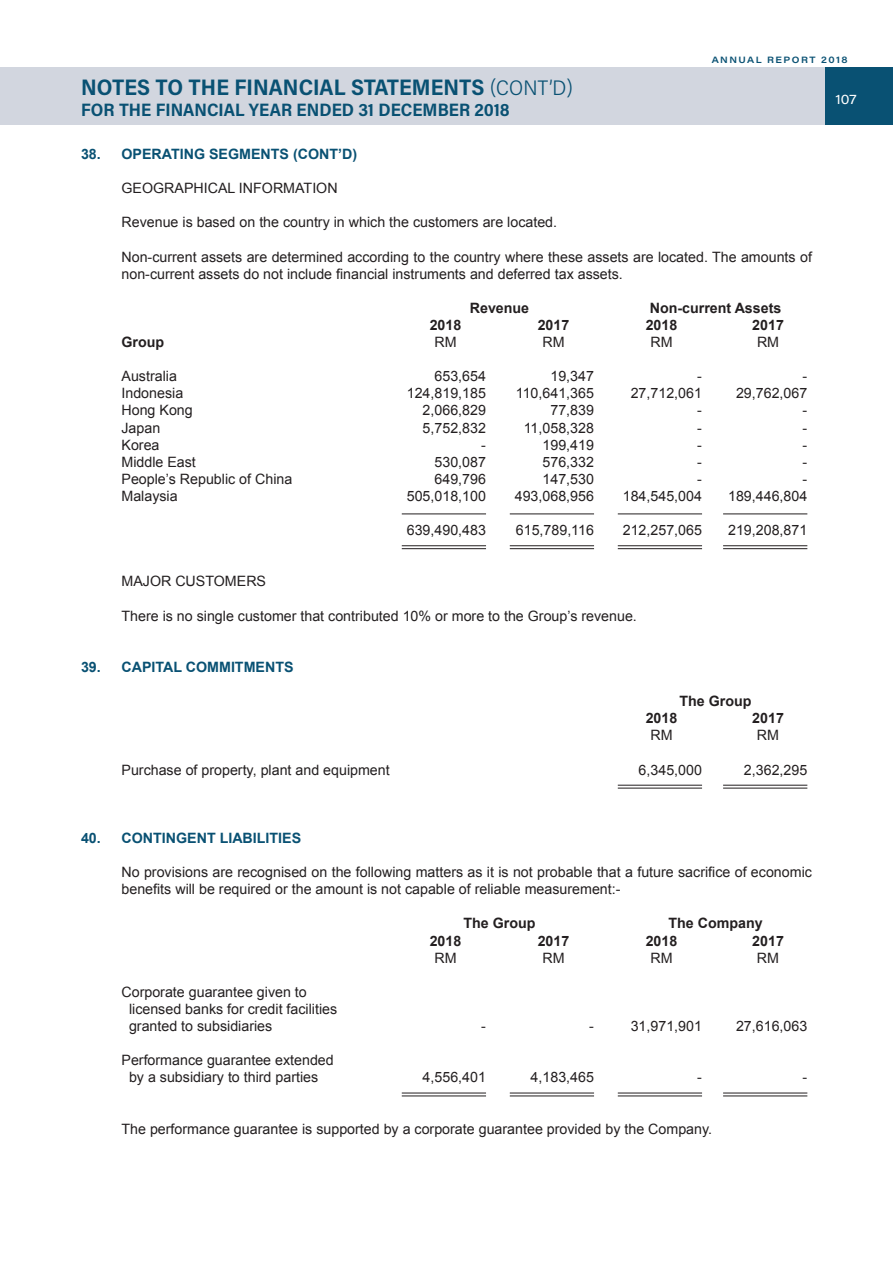
<style>
.page{position:relative;width:893px;height:1263px;background:#fff}
.page>*{position:absolute;margin:0;border:0;box-sizing:border-box;transform-origin:0 0}
.t1{font:700 22.5px "Acumin Pro Semi Cond";color:#095173}
.t2{font:700 18px "Acumin Pro Semi Cond";letter-spacing:.005em;color:#095173}
.t3{font:14.25px/17.1px "Arial";color:#231f20}
.t4{font:700 14.25px "Arial";color:#231f20}
.t5{font:700 14.25px "Arial";color:#095173}
.t6{font:13.5px "Acumin Pro Wide";color:#fff}
.t7{font:600 9px "Acumin Pro Wide";letter-spacing:.165em;color:#095173}
.s1{font-weight:300;font-size:21px}
</style>
<div class="page">
<div style="left:0;top:67px;width:825px;height:58px;background:#d2d6df"></div>
<div style="left:825px;top:67px;width:68px;height:58px;background:#095173"></div>
<hr style="left:402px;top:513px;width:84px;height:1px;background:#231f20">
<hr style="left:510px;top:513px;width:84px;height:1px;background:#231f20">
<hr style="left:618px;top:513px;width:84px;height:1px;background:#231f20">
<hr style="left:723px;top:513px;width:84px;height:1px;background:#231f20">
<hr style="left:402px;top:545px;width:84px;height:1px;background:#231f20">
<hr style="left:402px;top:548px;width:84px;height:1px;background:#231f20">
<hr style="left:510px;top:545px;width:84px;height:1px;background:#231f20">
<hr style="left:510px;top:548px;width:84px;height:1px;background:#231f20">
<hr style="left:618px;top:545px;width:84px;height:1px;background:#231f20">
<hr style="left:618px;top:548px;width:84px;height:1px;background:#231f20">
<hr style="left:723px;top:545px;width:84px;height:1px;background:#231f20">
<hr style="left:723px;top:548px;width:84px;height:1px;background:#231f20">
<hr style="left:618px;top:785px;width:84px;height:1px;background:#231f20">
<hr style="left:618px;top:788px;width:84px;height:1px;background:#231f20">
<hr style="left:723px;top:785px;width:84px;height:1px;background:#231f20">
<hr style="left:723px;top:788px;width:84px;height:1px;background:#231f20">
<hr style="left:402px;top:1093px;width:84px;height:1px;background:#231f20">
<hr style="left:402px;top:1095px;width:84px;height:1px;background:#231f20">
<hr style="left:510px;top:1093px;width:84px;height:1px;background:#231f20">
<hr style="left:510px;top:1095px;width:84px;height:1px;background:#231f20">
<hr style="left:618px;top:1093px;width:84px;height:1px;background:#231f20">
<hr style="left:618px;top:1095px;width:84px;height:1px;background:#231f20">
<hr style="left:723px;top:1093px;width:84px;height:1px;background:#231f20">
<hr style="left:723px;top:1095px;width:84px;height:1px;background:#231f20">
<p class="t7" style="left:712px;top:53px;width:137px">ANNUAL REPORT 2018</p>
<p class="t6" style="left:835px;top:90px;width:23px">107</p>
<p class="t1" style="left:81px;top:72px;width:493px">NOTES TO THE FINANCIAL STATEMENTS <span class="s1">(CONT’D)</span></p>
<p class="t2" style="left:81px;top:98px;width:430px">FOR THE FINANCIAL YEAR ENDED 31 DECEMBER 2018</p>
<p class="t5" style="left:81px;top:144px;width:278px">38. OPERATING SEGMENTS (CONT’D)</p>
<p class="t3" style="left:121px;top:180px;width:218px">GEOGRAPHICAL INFORMATION</p>
<p class="t3" style="left:121px;top:214px;width:437px">Revenue is based on the country in which the customers are located.</p>
<p class="t3" style="left:121px;top:248px;width:692px">Non-current assets are determined according to the country where these assets are located. The amounts of non-current assets do not include financial instruments and deferred tax assets.</p>
<p class="t4" style="left:470px;top:298px;width:61px">Revenue</p>
<p class="t4" style="left:650px;top:298px;width:133px">Non-current Assets</p>
<p class="t4" style="left:430px;top:315px;width:33px">2018</p>
<p class="t4" style="left:538px;top:315px;width:33px">2017</p>
<p class="t4" style="left:646px;top:315px;width:33px">2018</p>
<p class="t4" style="left:752px;top:315px;width:33px">2017</p>
<p class="t4" style="left:122px;top:333px;width:44px">Group</p>
<p class="t3" style="left:434px;top:334px;width:24px">RM</p>
<p class="t3" style="left:542px;top:334px;width:24px">RM</p>
<p class="t3" style="left:650px;top:334px;width:24px">RM</p>
<p class="t3" style="left:757px;top:334px;width:24px">RM</p>
<p class="t3" style="left:121px;top:368px;width:57px">Australia</p>
<p class="t3" style="left:434px;top:368px;width:53px">653,654</p>
<p class="t3" style="left:550px;top:368px;width:45px">19,347</p>
<p class="t3" style="left:697px;top:368px;width:6px">-</p>
<p class="t3" style="left:803px;top:368px;width:6px">-</p>
<p class="t3" style="left:121px;top:385px;width:63px">Indonesia</p>
<p class="t3" style="left:407px;top:385px;width:81px">124,819,185</p>
<p class="t3" style="left:516px;top:385px;width:80px">110,641,365</p>
<p class="t3" style="left:631px;top:385px;width:73px">27,712,061</p>
<p class="t3" style="left:736px;top:385px;width:73px">29,762,067</p>
<p class="t3" style="left:121px;top:402px;width:73px">Hong Kong</p>
<p class="t3" style="left:423px;top:402px;width:65px">2,066,829</p>
<p class="t3" style="left:550px;top:402px;width:45px">77,839</p>
<p class="t3" style="left:697px;top:402px;width:6px">-</p>
<p class="t3" style="left:803px;top:402px;width:6px">-</p>
<p class="t3" style="left:121px;top:419px;width:40px">Japan</p>
<p class="t3" style="left:423px;top:419px;width:65px">5,752,832</p>
<p class="t3" style="left:524px;top:419px;width:72px">11,058,328</p>
<p class="t3" style="left:697px;top:419px;width:6px">-</p>
<p class="t3" style="left:803px;top:419px;width:6px">-</p>
<p class="t3" style="left:121px;top:436px;width:40px">Korea</p>
<p class="t3" style="left:481px;top:436px;width:6px">-</p>
<p class="t3" style="left:542px;top:436px;width:53px">199,419</p>
<p class="t3" style="left:697px;top:436px;width:6px">-</p>
<p class="t3" style="left:803px;top:436px;width:6px">-</p>
<p class="t3" style="left:121px;top:453px;width:76px">Middle East</p>
<p class="t3" style="left:434px;top:453px;width:53px">530,087</p>
<p class="t3" style="left:542px;top:453px;width:53px">576,332</p>
<p class="t3" style="left:697px;top:453px;width:6px">-</p>
<p class="t3" style="left:803px;top:453px;width:6px">-</p>
<p class="t3" style="left:121px;top:470px;width:172px">People’s Republic of China</p>
<p class="t3" style="left:434px;top:470px;width:53px">649,796</p>
<p class="t3" style="left:542px;top:470px;width:53px">147,530</p>
<p class="t3" style="left:697px;top:470px;width:6px">-</p>
<p class="t3" style="left:803px;top:470px;width:6px">-</p>
<p class="t3" style="left:121px;top:487px;width:58px">Malaysia</p>
<p class="t3" style="left:407px;top:487px;width:81px">505,018,100</p>
<p class="t3" style="left:515px;top:487px;width:81px">493,068,956</p>
<p class="t3" style="left:623px;top:487px;width:81px">184,545,004</p>
<p class="t3" style="left:728px;top:487px;width:81px">189,446,804</p>
<p class="t3" style="left:407px;top:522px;width:81px">639,490,483</p>
<p class="t3" style="left:516px;top:522px;width:80px">615,789,116</p>
<p class="t3" style="left:623px;top:522px;width:81px">212,257,065</p>
<p class="t3" style="left:728px;top:522px;width:81px">219,208,871</p>
<p class="t3" style="left:121px;top:573px;width:146px">MAJOR CUSTOMERS</p>
<p class="t3" style="left:121px;top:607px;width:517px">There is no single customer that contributed 10% or more to the Group’s revenue.</p>
<p class="t5" style="left:81px;top:657px;width:214px">39. CAPITAL COMMITMENTS</p>
<p class="t4" style="left:679px;top:692px;width:74px">The Group</p>
<p class="t4" style="left:646px;top:709px;width:33px">2018</p>
<p class="t4" style="left:752px;top:709px;width:33px">2017</p>
<p class="t3" style="left:650px;top:727px;width:24px">RM</p>
<p class="t3" style="left:757px;top:727px;width:24px">RM</p>
<p class="t3" style="left:121px;top:761px;width:270px">Purchase of property, plant and equipment</p>
<p class="t3" style="left:639px;top:761px;width:65px">6,345,000</p>
<p class="t3" style="left:744px;top:761px;width:65px">2,362,295</p>
<p class="t5" style="left:81px;top:828px;width:222px">40. CONTINGENT LIABILITIES</p>
<p class="t3" style="left:121px;top:864px;width:692px">No provisions are recognised on the following matters as it is not probable that a future sacrifice of economic benefits will be required or the amount is not capable of reliable measurement:-</p>
<p class="t4" style="left:463px;top:914px;width:74px">The Group</p>
<p class="t4" style="left:668px;top:914px;width:96px">The Company</p>
<p class="t4" style="left:430px;top:931px;width:33px">2018</p>
<p class="t4" style="left:538px;top:931px;width:33px">2017</p>
<p class="t4" style="left:646px;top:931px;width:33px">2018</p>
<p class="t4" style="left:752px;top:931px;width:33px">2017</p>
<p class="t3" style="left:434px;top:949px;width:24px">RM</p>
<p class="t3" style="left:542px;top:949px;width:24px">RM</p>
<p class="t3" style="left:650px;top:949px;width:24px">RM</p>
<p class="t3" style="left:757px;top:949px;width:24px">RM</p>
<p class="t3" style="left:121px;top:983px;width:187px">Corporate guarantee given to</p>
<p class="t3" style="left:129px;top:1000px;width:210px">licensed banks for credit facilities</p>
<p class="t3" style="left:129px;top:1018px;width:145px">granted to subsidiaries</p>
<p class="t3" style="left:481px;top:1018px;width:6px">-</p>
<p class="t3" style="left:589px;top:1018px;width:6px">-</p>
<p class="t3" style="left:631px;top:1018px;width:73px">31,971,901</p>
<p class="t3" style="left:736px;top:1018px;width:73px">27,616,063</p>
<p class="t3" style="left:121px;top:1052px;width:214px">Performance guarantee extended</p>
<p class="t3" style="left:129px;top:1069px;width:191px">by a subsidiary to third parties</p>
<p class="t3" style="left:423px;top:1069px;width:65px">4,556,401</p>
<p class="t3" style="left:531px;top:1069px;width:65px">4,183,465</p>
<p class="t3" style="left:697px;top:1069px;width:6px">-</p>
<p class="t3" style="left:803px;top:1069px;width:6px">-</p>
<p class="t3" style="left:121px;top:1120px;width:592px">The performance guarantee is supported by a corporate guarantee provided by the Company.</p>
</div>
